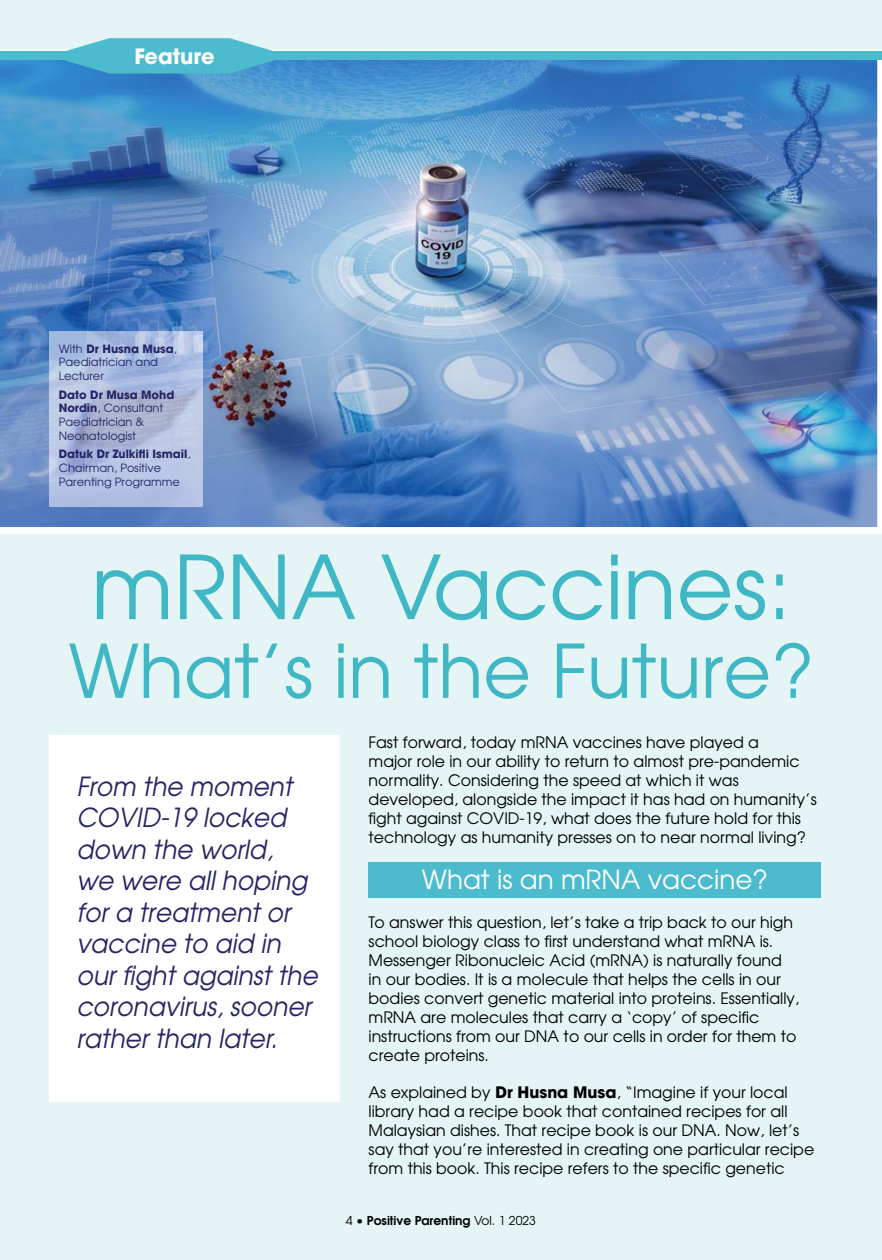
<style>
.page{position:relative;width:882px;height:1260px;background:#e5f4f5}
.page>*{position:absolute;margin:0;border:0;box-sizing:border-box;transform-origin:0 0}
.t1{font:87.5px "Avant Garde";color:#3fb7c5}
.t2{font:73.5px "Avant Garde";color:#3fb7c5}
.t3{font:italic 26.25px/31.5px "Avant Garde";color:#252565;scale:.95 1}
.t4{font:26.25px "Avant Garde";color:#fff}
.t5{font:700 21px "Avant Garde";color:#fff}
.t6{font:15.75px/18.9px "Avant Garde";color:#000}
.t7{font:600 12.25px "Avant Garde";color:#000}
.t8{font:11.38px/13.7px "Avant Garde";color:#252565}
.s1{font-weight:700}
.s2{font-weight:400}
</style>
<div class="page">
<div style="left:369px;top:862px;width:452px;height:35px;background:#4dbbce"></div>
<div style="left:50px;top:735px;width:290px;height:366px;background:#fff"></div>
<img style="left:0;top:50px;width:882px;height:484px">
<img style="left:50px;top:331px;width:152px;height:176px">
<div style="left:0;top:52px;width:882px;height:8px;background:#4dbbce"></div>
<svg style="left:49px;top:38px;width:241px;height:36px"></svg>
<h3 class="t5" style="left:134px;top:49px;width:82px">Feature</h3>
<p class="t8" style="left:59px;top:343px;width:120px">With <span class="s1">Dr Husna Musa</span>,<br>Paediatrician and<br>Lecturer</p>
<p class="t8" style="left:59px;top:389px;width:117px"><span class="s1">Dato Dr Musa Mohd<br>Nordin</span>, Consultant<br>Paediatrician &amp;<br>Neonatologist</p>
<p class="t8" style="left:59px;top:448px;width:133px"><span class="s1">Datuk Dr Zulkifli Ismail</span>,<br>Chairman, Positive<br>Parenting Programme</p>
<h1 class="t1" style="left:91px;top:554px;width:702px">mRNA Vaccines:</h1>
<h2 class="t2" style="left:69px;top:643px;width:747px">What’s in the Future?</h2>
<h3 class="t3" style="left:76px;top:773px;width:256px">From the moment<br>COVID-19 locked down the world,<br>we were all hoping for a treatment or vaccine to aid in our fight against the coronavirus, sooner rather than later.</h3>
<p class="t6" style="left:369px;top:734px;width:450px">Fast forward, today mRNA vaccines have played a<br>major role in our ability to return to almost pre-pandemic normality. Considering the speed at which it was developed, alongside the impact it has had on humanity’s fight against COVID-19, what does the future hold for this technology as humanity presses on to near normal living?</p>
<h3 class="t4" style="left:422px;top:870px;width:348px">What is an mRNA vaccine?</h3>
<p class="t6" style="left:369px;top:914px;width:432px">To answer this question, let’s take a trip back to our high school biology class to first understand what mRNA is.<br>Messenger Ribonucleic Acid (mRNA) is naturally found<br>in our bodies. It is a molecule that helps the cells in our bodies convert genetic material into proteins. Essentially, mRNA are molecules that carry a ‘copy’ of specific instructions from our DNA to our cells in order for them to create proteins.</p>
<p class="t6" style="left:369px;top:1085px;width:447px">As explained by <span class="s1">Dr Husna Musa</span>, “Imagine if your local library had a recipe book that contained recipes for all Malaysian dishes. That recipe book is our DNA. Now, let’s say that you’re interested in creating one particular recipe from this book. This recipe refers to the specific genetic</p>
<p class="t7" style="left:346px;top:1216px;width:192px"><span class="s2">4 •</span> Positive Parenting <span class="s2">Vol. 1 2023</span></p>
</div>
